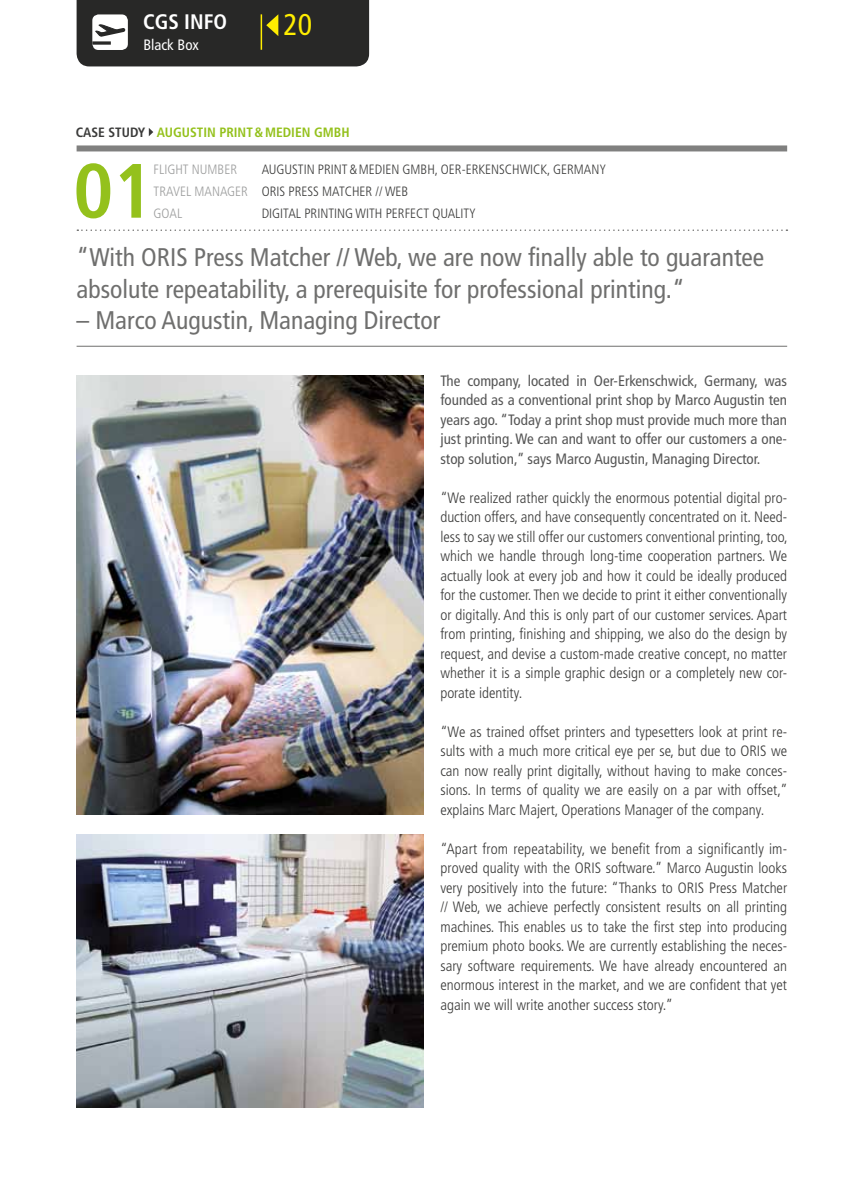
<style>
.page{position:relative;width:851px;height:1191px;background:#fff}
.page>*{position:absolute;margin:0;border:0;box-sizing:border-box;transform-origin:0 0}
.t1{font:700 condensed 76.8px "Frutiger";color:#94c11c}
.t2{font:condensed 30px "Frutiger";color:#ffed00}
.t3{font:condensed 25.5px/31.5px "Frutiger";color:#6f6f6e}
.t4{font:700 condensed 21px "Frutiger";color:#fff}
.t5{font:300 condensed 15px/19.5px "Frutiger";color:#3b3b3a;text-align:justify}
.t6{font:condensed 15px/19.5px "Frutiger";color:#565656;text-align:justify}
.t7{font:condensed 15px "Frutiger";color:#fff}
.t8{font:300 condensed 13.5px "Frutiger";color:#3b3b3a}
.t9{font:300 condensed 13.5px "Frutiger";color:#9c9d9d}
.t10{font:700 condensed 13.5px "Frutiger";color:#3b3b3a}
.t11{font:700 condensed 13.5px "Frutiger";color:#94c11c}
.s1{color:#94c11c}
</style>
<div class="page">
<img style="left:77px;top:375px;width:346px;height:440px">
<img style="left:77px;top:834px;width:346px;height:273px">
<svg style="left:149px;top:128px;width:4px;height:8px"></svg>
<div style="left:77px;top:145px;width:710px;height:6px;background:#80807f"></div>
<hr style="left:77px;top:346px;width:710px;height:1px;background:#6f6f6e">
<svg style="left:77px;top:229px;width:710px;height:2px"></svg>
<svg style="left:77px;top:0;width:292px;height:66px;background:#373632"></svg>
<h3 class="t4" style="left:143px;top:9px;width:86px">CGS INFO</h3>
<h2 class="t2" style="left:283px;top:7px;width:30px">20</h2>
<p class="t7" style="left:143px;top:36px;width:57px">Black Box</p>
<p class="t10" style="left:76px;top:124px;width:122px">CASE STUDY <span class="s1">AUGUSTIN</span></p>
<p class="t11" style="left:219px;top:124px;width:7px">PRINT</p>
<p class="t11" style="left:254px;top:124px;width:94px">&amp;MEDIEN GMBH</p>
<h1 class="t1" style="left:73px;top:145px;width:81px">01</h1>
<p class="t9" style="left:153px;top:162px;width:7px">flight</p>
<p class="t9" style="left:192px;top:162px;width:9px">number</p>
<p class="t8" style="left:261px;top:162px;width:15px">Augustin</p>
<p class="t8" style="left:318px;top:162px;width:6px">print</p>
<p class="t8" style="left:349px;top:162px;width:27px">&amp;Medien</p>
<p class="t8" style="left:402px;top:162px;width:71px">GMBH, oer-erkenschwick</p>
<p class="t8" style="left:547px;top:162px;width:15px">, germany</p>
<p class="t9" style="left:153px;top:183px;width:8px">travel</p>
<p class="t9" style="left:194px;top:183px;width:8px">manager</p>
<p class="t8" style="left:261px;top:183px;width:7px">oris</p>
<p class="t8" style="left:288px;top:183px;width:7px">press</p>
<p class="t8" style="left:322px;top:183px;width:8px">matcher</p>
<p class="t8" style="left:375px;top:183px;width:18px">// web</p>
<p class="t9" style="left:153px;top:205px;width:7px">goal</p>
<p class="t8" style="left:261px;top:205px;width:216px">DIGITAL PRINTING WITH PERFECT QUALITY</p>
<h3 class="t3" style="left:77px;top:242px;width:689px">“With ORIS Press Matcher // Web, we are now finally able to guarantee absolute repeatability, a prerequisite for professional printing.“</h3>
<h3 class="t3" style="left:77px;top:304px;width:365px">– Marco Augustin, Managing Director</h3>
<p class="t6" style="left:440px;top:371px;width:348px">The company, located in Oer-Erkenschwick, Germany, was founded as a conventional print shop by Marco Augustin ten years ago. “Today a print shop must provide much more than just printing. We can and want to offer our customers a one&shy;stop solution,” says Marco Augustin, Managing Director.</p>
<p class="t5" style="left:440px;top:488px;width:349px">“We realized rather quickly the enormous potential digital pro&shy;duction offers, and have consequently concentrated on it. Need&shy;less to say we still offer our customers conventional printing, too, which we handle through long-time cooperation partners. We actually look at every job and how it could be ideally produced for the customer. Then we decide to print it either conventionally or digitally. And this is only part of our customer services. Apart from printing, finishing and shipping, we also do the design by request, and devise a custom-made creative concept, no matter whether it is a simple graphic design or a completely new cor&shy;porate identity.</p>
<p class="t5" style="left:440px;top:722px;width:349px">“We as trained offset printers and typesetters look at print re&shy;sults with a much more critical eye per se, but due to ORIS we can now really print digitally, without having to make conces&shy;sions. In terms of quality we are easily on a par with offset,” explains Marc Majert, Operations Manager of the company.</p>
<p class="t5" style="left:440px;top:839px;width:348px">“Apart from repeatability, we benefit from a significantly im&shy;proved quality with the ORIS software.” Marco Augustin looks very positively into the future: “Thanks to ORIS Press Matcher // Web, we achieve perfectly consistent results on all printing machines. This enables us to take the first step into producing premium photo books. We are currently establishing the neces&shy;sary software requirements. We have already encountered an enormous interest in the market, and we are confident that yet again we will write another success story.”</p>
</div>
